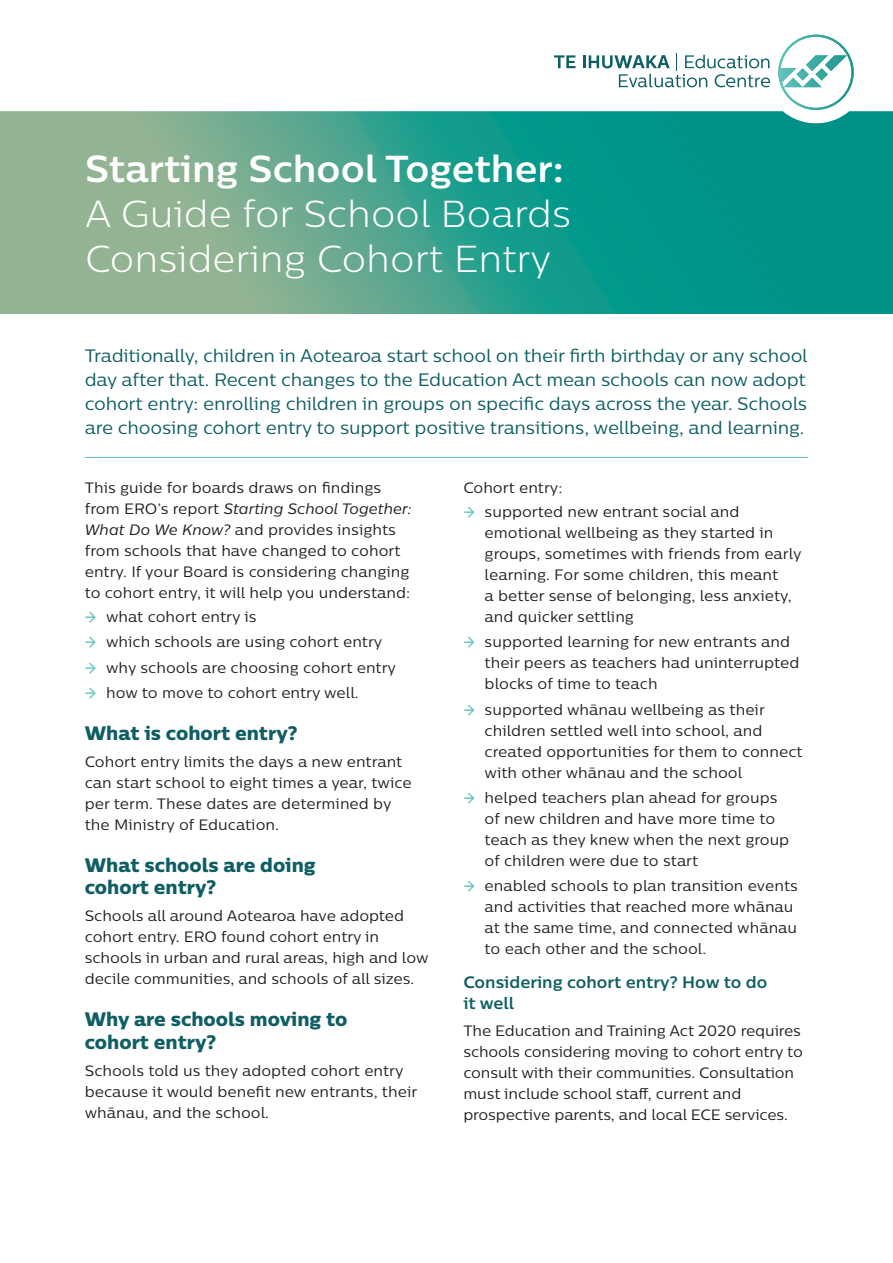
<style>
.page{position:relative;width:893px;height:1263px;background:#fff}
.page>*{position:absolute;margin:0;border:0;box-sizing:border-box;transform-origin:0 0}
.Document_headline_Sh{font:300 37.5px/45px "Centrale Sans";color:#fff}
.H2_headings_small{font:19.5px/22.5px "Centrale Sans X Bold";color:#0f5e63}
.Body_intro_text{font:18px/24px "Centrale Sans";letter-spacing:-.01em;color:#0f5e63;text-align:justify}
.H3_headings{font:700 16.5px/21px "Centrale Sans";color:#0f5e63}
.Body_before{font:15px/21px "Centrale Sans";color:#231f20}
.Body_copy{font:15px/21px "Centrale Sans";letter-spacing:-.01em;color:#231f20}
.s1{font-weight:700}
.s2{font-style:italic}
.s3{font-weight:500;color:#5ec5be}
</style>
<div class="page">
<svg style="left:0;top:123px;width:893px;height:191px;background:#3fa28e"></svg>
<svg style="left:0;top:34px;width:893px;height:89px"></svg>
<svg style="left:554px;top:55px;width:22px;height:13px"></svg>
<svg style="left:583px;top:54px;width:187px;height:33px"></svg>
<svg style="left:778px;top:35px;width:76px;height:75px"></svg>
<hr style="left:85px;top:457px;width:723px;height:1px;background:#5ec5be">
<p class="Document_headline_Sh" style="left:85px;top:145px;width:488px"><span class="s1">Starting School Together:<br></span>A Guide for School Boards<br>Considering Cohort Entry</p>
<p class="Body_intro_text" style="left:85px;top:343px;width:724px">Traditionally, children in Aotearoa start school on their firth birthday or any school day after that. Recent changes to the Education Act mean schools can now adopt cohort entry: enrolling children in groups on specific days across the year. Schools are choosing cohort entry to support positive transitions, wellbeing, and learning.</p>
<p class="Body_before" style="left:85px;top:477px;width:328px">This guide for boards draws on findings from ERO’s report <span class="s2">Starting School Together:<br>What Do We Know?</span> and provides insights from schools that have changed to cohort entry. If your Board is considering changing to cohort entry, it will help you understand:</p>
<p class="Body_before" style="left:85px;top:606px;width:173px"><span class="s3">→</span> what cohort entry is</p>
<p class="Body_before" style="left:85px;top:631px;width:299px"><span class="s3">→</span> which schools are using cohort entry</p>
<p class="Body_before" style="left:85px;top:657px;width:313px"><span class="s3">→</span> why schools are choosing cohort entry</p>
<p class="Body_before" style="left:85px;top:682px;width:275px"><span class="s3">→</span> how to move to cohort entry well.</p>
<p class="H2_headings_small" style="left:85px;top:721px;width:214px">What is cohort entry?</p>
<p class="Body_copy" style="left:85px;top:751px;width:328px">Cohort entry limits the days a new entrant can start school to eight times a year, twice per term. These dates are determined by the Ministry of Education.</p>
<p class="H2_headings_small" style="left:85px;top:853px;width:232px">What schools are doing cohort entry?</p>
<p class="Body_copy" style="left:85px;top:905px;width:345px">Schools all around Aotearoa have adopted cohort entry. ERO found cohort entry in schools in urban and rural areas, high and low decile communities, and schools of all sizes.</p>
<p class="H2_headings_small" style="left:85px;top:1007px;width:264px">Why are schools moving to cohort entry?</p>
<p class="Body_before" style="left:85px;top:1060px;width:334px">Schools told us they adopted cohort entry because it would benefit new entrants, their whānau, and the school.</p>
<p class="Body_before" style="left:463px;top:477px;width:101px">Cohort entry:</p>
<p class="Body_before" style="left:485px;top:501px;width:318px;text-indent:-21px"><span class="s3">→</span> supported new entrant social and emotional wellbeing as they started in groups, sometimes with friends from early learning. For some children, this meant<br>a better sense of belonging, less anxiety, and quicker settling</p>
<p class="Body_before" style="left:485px;top:631px;width:316px;text-indent:-21px"><span class="s3">→</span> supported learning for new entrants and their peers as teachers had uninterrupted blocks of time to teach</p>
<p class="Body_before" style="left:485px;top:699px;width:320px;text-indent:-21px"><span class="s3">→</span> supported whānau wellbeing as their children settled well into school, and created opportunities for them to connect with other whānau and the school</p>
<p class="Body_before" style="left:485px;top:787px;width:306px;text-indent:-21px"><span class="s3">→</span> helped teachers plan ahead for groups of new children and have more time to teach as they knew when the next group of children were due to start</p>
<p class="Body_before" style="left:485px;top:875px;width:315px;text-indent:-21px"><span class="s3">→</span> enabled schools to plan transition events and activities that reached more whānau at the same time, and connected whānau to each other and the school.</p>
<p class="H3_headings" style="left:463px;top:971px;width:305px">Considering cohort entry? How to do it well</p>
<p class="Body_copy" style="left:463px;top:1020px;width:341px">The Education and Training Act 2020 requires schools considering moving to cohort entry to consult with their communities. Consultation must include school staff, current and prospective parents, and local ECE services.</p>
</div>
